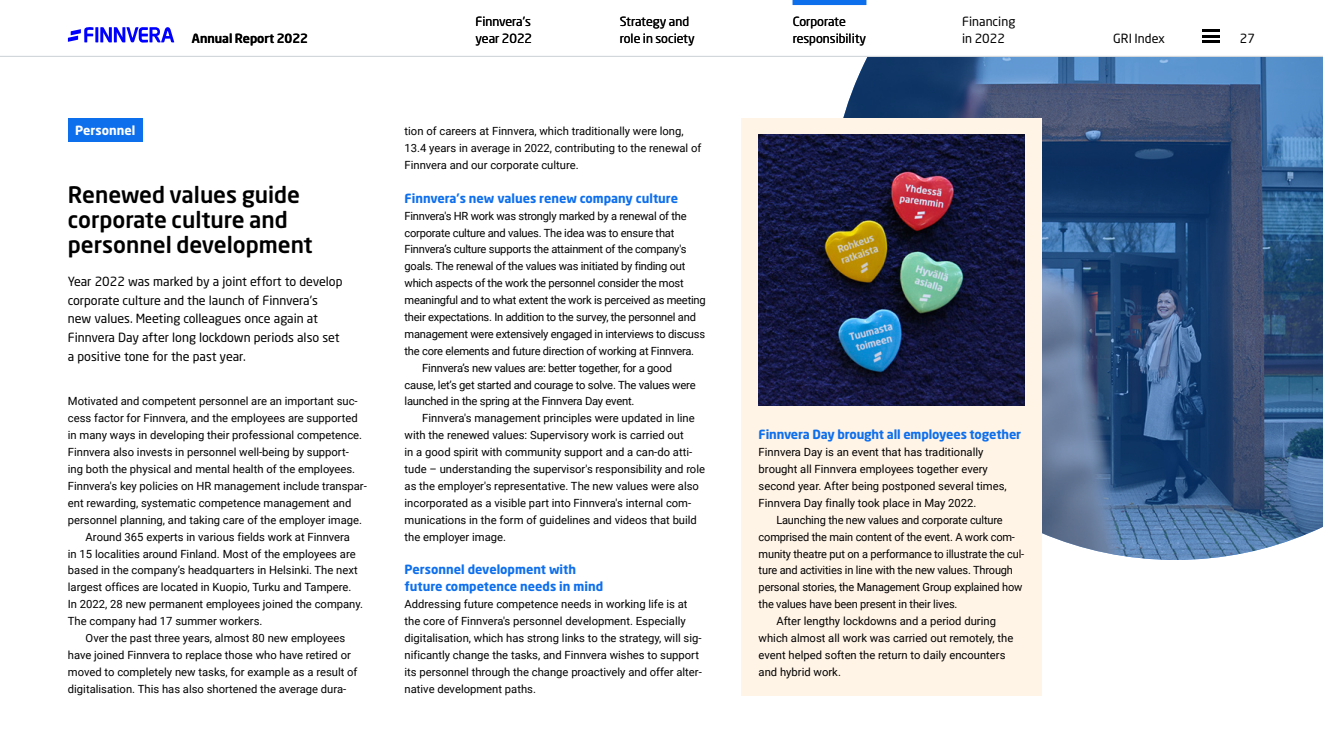
<style>
.page{position:relative;width:1323px;height:745px;background:#fff}
.page>*{position:absolute;margin:0;border:0;box-sizing:border-box;transform-origin:0 0}
.t1{font:500 22.5px/25px "Neo Sans Std";color:#000}
.t2{font:12.5px/18.8px "Neo Sans Std";color:#000}
.t3{font:700 12.5px/16.9px "Neo Sans Std";color:#0e6fed}
.t4{font:500 12.5px "Neo Sans Std";color:#000}
.t5{font:700 12.5px "Neo Sans Std";color:#fff}
.t6{font:11.25px/16.9px "Roboto";color:#000}
.t7{font:11.25px "Roboto";letter-spacing:-.02em;color:#000}
</style>
<div class="page">
<img style="left:843px;top:57px;width:480px;height:502px">
<div style="left:68px;top:118px;width:74px;height:23px;background:#0e6fed"></div>
<div style="left:741px;top:118px;width:301px;height:576px;background:#fff4e6"></div>
<img style="left:759px;top:135px;width:265px;height:270px">
<svg style="left:1202px;top:35px;width:17px;height:2px"></svg>
<hr style="left:1202px;top:40px;width:17px;height:3px;background:#000">
<hr style="left:1202px;top:29px;width:17px;height:3px;background:#000">
<hr style="left:95px;top:27px;width:3px;height:15px;background:#00f">
<svg style="left:68px;top:27px;width:25px;height:15px"></svg>
<svg style="left:100px;top:27px;width:74px;height:16px"></svg>
<hr style="left:0;top:56px;width:1323px;height:1px;background:#d2d7dc">
<div style="left:793px;top:0;width:73px;height:5px;background:#0e6fed"></div>
<p class="t5" style="left:75px;top:122px;width:62px">Personnel</p>
<p class="t4" style="left:192px;top:30px;width:118px">Annual Report 2022</p>
<h1 class="t1" style="left:68px;top:181px;width:246px">Renewed values guide corporate culture and personnel development</h1>
<p class="t2" style="left:68px;top:271px;width:276px">Year 2022 was marked by a joint effort to develop corporate culture and the launch of Finnvera's new values. Meeting colleagues once again at Finnvera Day after long lockdown periods also set a positive tone for the past year.</p>
<p class="t6" style="left:68px;top:392px;width:291px">Motivated and competent personnel are an important suc-</p>
<p class="t6" style="left:68px;top:409px;width:291px">cess factor for Finnvera, and the employees are supported</p>
<p class="t6" style="left:68px;top:426px;width:296px">in many ways in developing their professional competence.</p>
<p class="t6" style="left:68px;top:443px;width:282px">Finnvera also invests in personnel well-being by support-</p>
<p class="t6" style="left:68px;top:460px;width:289px">ing both the physical and mental health of the employees.</p>
<p class="t6" style="left:68px;top:477px;width:300px">Finnvera's key policies on HR management include transpar-</p>
<p class="t6" style="left:68px;top:493px;width:285px">ent rewarding, systematic competence management and</p>
<p class="t6" style="left:68px;top:510px;width:296px">personnel planning, and taking care of the employer image.</p>
<p class="t6" style="left:86px;top:527px;width:266px">Around 365 experts in various fields work at Finnvera</p>
<p class="t6" style="left:68px;top:544px;width:289px">in 15 localities around Finland. Most of the employees are</p>
<p class="t6" style="left:68px;top:561px;width:291px">based in the company’s headquarters in Helsinki. The next</p>
<p class="t6" style="left:68px;top:578px;width:285px">largest offices are located in Kuopio, Turku and Tampere.</p>
<p class="t6" style="left:68px;top:595px;width:297px">In 2022, 28 new permanent employees joined the company.</p>
<p class="t6" style="left:68px;top:612px;width:196px">The company had 17 summer workers.</p>
<p class="t6" style="left:86px;top:628px;width:261px">Over the past three years, almost 80 new employees</p>
<p class="t6" style="left:68px;top:645px;width:285px">have joined Finnvera to replace those who have retired or</p>
<p class="t6" style="left:68px;top:662px;width:291px">moved to completely new tasks, for example as a result of</p>
<p class="t6" style="left:68px;top:679px;width:280px">digitalisation. This has also shortened the average dura-</p>
<p class="t2" style="left:475px;top:13px;width:58px;line-height:16.2px">Finnvera's year 2022</p>
<p class="t2" style="left:793px;top:13px;width:75px;line-height:16.2px">Corporate responsibility</p>
<p class="t2" style="left:620px;top:13px;width:76px;line-height:16.2px">Strategy and role in society</p>
<p class="t2" style="left:962px;top:13px;width:55px;line-height:16.2px">Financing in 2022</p>
<p class="t6" style="left:405px;top:122px;width:298px">tion of careers at Finnvera, which traditionally were long,<br>13.4 years in average in 2022, contributing to the renewal of<br>Finnvera and our corporate culture.</p>
<p class="t3" style="left:405px;top:189px;width:275px">Finnvera's new values renew company culture</p>
<p class="t7" style="left:405px;top:207px;width:284px">Finnvera's HR work was strongly marked by a renewal of the</p>
<p class="t7" style="left:405px;top:224px;width:271px">corporate culture and values. The idea was to ensure that</p>
<p class="t7" style="left:405px;top:241px;width:283px">Finnvera’s culture supports the attainment of the company's</p>
<p class="t7" style="left:405px;top:258px;width:282px">goals. The renewal of the values was initiated by finding out</p>
<p class="t7" style="left:405px;top:275px;width:281px">which aspects of the work the personnel consider the most</p>
<p class="t7" style="left:405px;top:292px;width:303px">meaningful and to what extent the work is perceived as meeting</p>
<p class="t7" style="left:405px;top:309px;width:293px">their expectations. In addition to the survey, the personnel and</p>
<p class="t7" style="left:405px;top:326px;width:302px">management were extensively engaged in interviews to discuss</p>
<p class="t7" style="left:405px;top:342px;width:291px">the core elements and future direction of working at Finnvera.</p>
<p class="t7" style="left:422px;top:359px;width:251px">Finnvera’s new values are: better together, for a good</p>
<p class="t7" style="left:405px;top:376px;width:293px">cause, let’s get started and courage to solve. The values were</p>
<p class="t7" style="left:405px;top:393px;width:231px">launched in the spring at the Finnvera Day event.</p>
<p class="t6" style="left:422px;top:409px;width:274px">Finnvera's management principles were updated in line</p>
<p class="t6" style="left:405px;top:426px;width:281px">with the renewed values: Supervisory work is carried out</p>
<p class="t6" style="left:405px;top:443px;width:289px">in a good spirit with community support and a can-do atti-</p>
<p class="t6" style="left:405px;top:460px;width:302px">tude – understanding the supervisor's responsibility and role</p>
<p class="t6" style="left:405px;top:477px;width:296px">as the employer's representative. The new values were also</p>
<p class="t6" style="left:405px;top:493px;width:288px">incorporated as a visible part into Finnvera's internal com-</p>
<p class="t6" style="left:405px;top:510px;width:294px">munications in the form of guidelines and videos that build</p>
<p class="t6" style="left:405px;top:527px;width:103px">the employer image.</p>
<p class="t3" style="left:405px;top:560px;width:200px">Personnel development with future competence needs in mind</p>
<p class="t6" style="left:405px;top:595px;width:299px">Addressing future competence needs in working life is at the core of Finnvera's personnel development. Especially digitalisation, which has strong links to the strategy, will sig&shy;nificantly change the tasks, and Finnvera wishes to support its personnel through the change proactively and offer alter&shy;native development paths.</p>
<p class="t3" style="left:759px;top:425px;width:264px">Finnvera Day brought all employees together</p>
<p class="t6" style="left:759px;top:443px;width:250px">Finnvera Day is an event that has traditionally brought all Finnvera employees together every second year. After being postponed several times, Finnvera Day finally took place in May 2022.</p>
<p class="t6" style="left:776px;top:510px;width:228px">Launching the new values and corporate culture</p>
<p class="t6" style="left:759px;top:527px;width:258px">comprised the main content of the event. A work com-</p>
<p class="t6" style="left:759px;top:544px;width:267px">munity theatre put on a performance to illustrate the cul-</p>
<p class="t6" style="left:759px;top:561px;width:256px">ture and activities in line with the new values. Through</p>
<p class="t6" style="left:759px;top:578px;width:265px">personal stories, the Management Group explained how</p>
<p class="t6" style="left:759px;top:595px;width:200px">the values have been present in their lives.</p>
<p class="t6" style="left:776px;top:612px;width:221px">After lengthy lockdowns and a period during</p>
<p class="t6" style="left:759px;top:628px;width:256px">which almost all work was carried out remotely, the</p>
<p class="t6" style="left:759px;top:645px;width:248px">event helped soften the return to daily encounters</p>
<p class="t6" style="left:759px;top:662px;width:84px">and hybrid work.</p>
<p class="t2" style="left:1113px;top:28px;width:53px">GRI Index</p>
<p class="t2" style="left:1240px;top:28px;width:17px">27</p>
</div>
